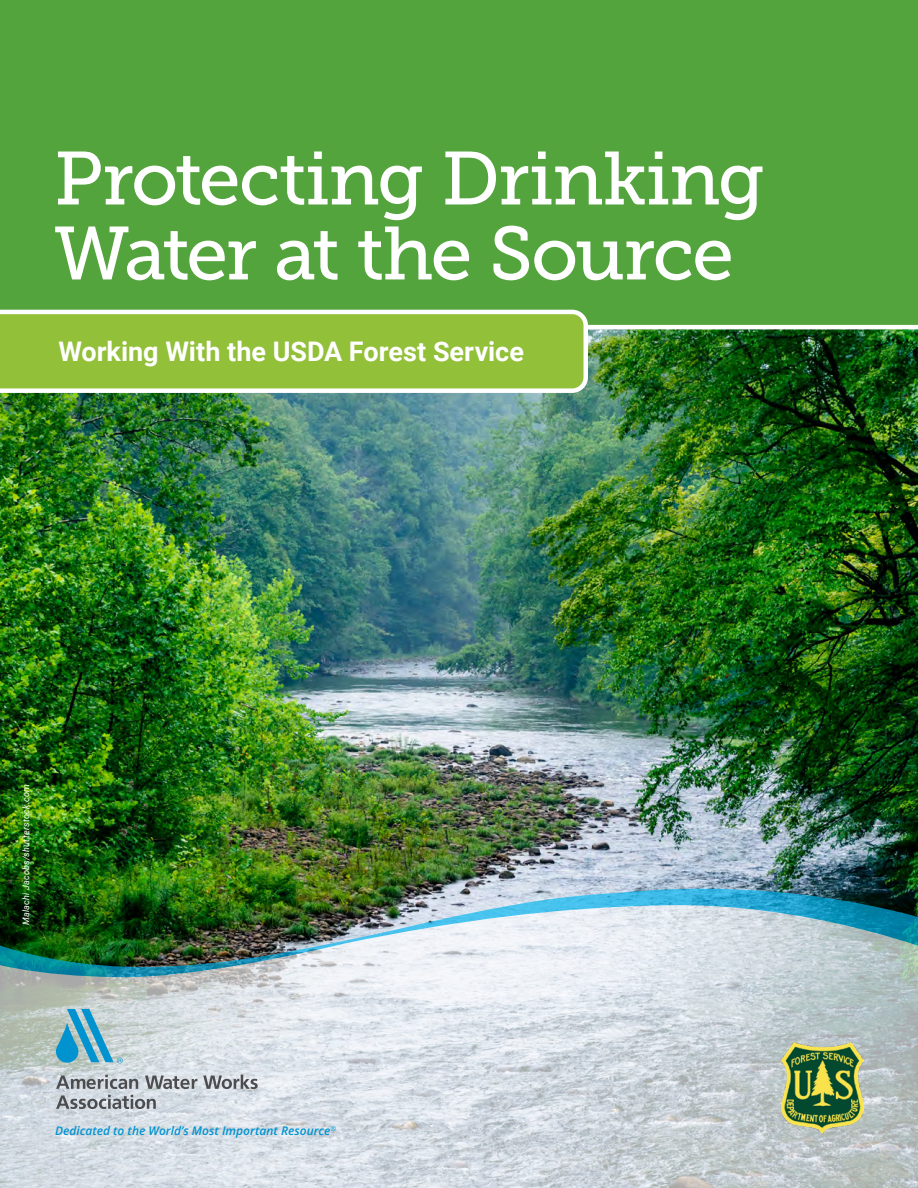
<style>
.page{position:relative;width:918px;height:1188px;background:#fff}
.page>*{position:absolute;margin:0;border:0;box-sizing:border-box;transform-origin:0 0}
.t1{font:75px/75px "Museo Slab 500";letter-spacing:-.025em;color:#fff}
.t2{font:700 27px "Roboto";color:#fff}
.t3{font:italic 600 12px "Open Sans";color:#0093d0}
.t4{font:italic 9px "Roboto";letter-spacing:.03em;color:#fff}
</style>
<div class="page">
<img style="left:0;top:329px;width:918px;height:554px">
<div style="left:0;top:0;width:918px;height:325px;background:#54a43d"></div>
<svg style="left:0;top:307px;width:590px;height:88px;background:#99c44f"></svg>
<svg style="left:0;top:988px;width:918px;height:200px;background:#cfd7dc"></svg>
<img style="left:0;top:883px;width:918px;height:105px">
<svg style="left:56px;top:1075px;width:82px;height:14px"></svg>
<svg style="left:145px;top:1076px;width:52px;height:13px"></svg>
<svg style="left:203px;top:1075px;width:55px;height:14px"></svg>
<svg style="left:56px;top:1095px;width:100px;height:14px"></svg>
<svg style="left:56px;top:1009px;width:67px;height:54px;background:#78b7cc"></svg>
<img style="left:781px;top:1042px;width:83px;height:92px">
<h1 class="t1" style="left:54px;top:142px;width:712px">Protecting Drinking<br>Water at the Source</h1>
<h2 class="t2" style="left:58px;top:333px;width:467px">Working With the USDA Forest Service</h2>
<p class="t4" style="left:20px;top:925px;width:142px;rotate:-90deg">Malachi Jacobs/shutterstock.com</p>
<p class="t3" style="left:55px;top:1123px;width:283px">Dedicated to the World’s Most Important Resource<sup>®</sup></p>
</div>
